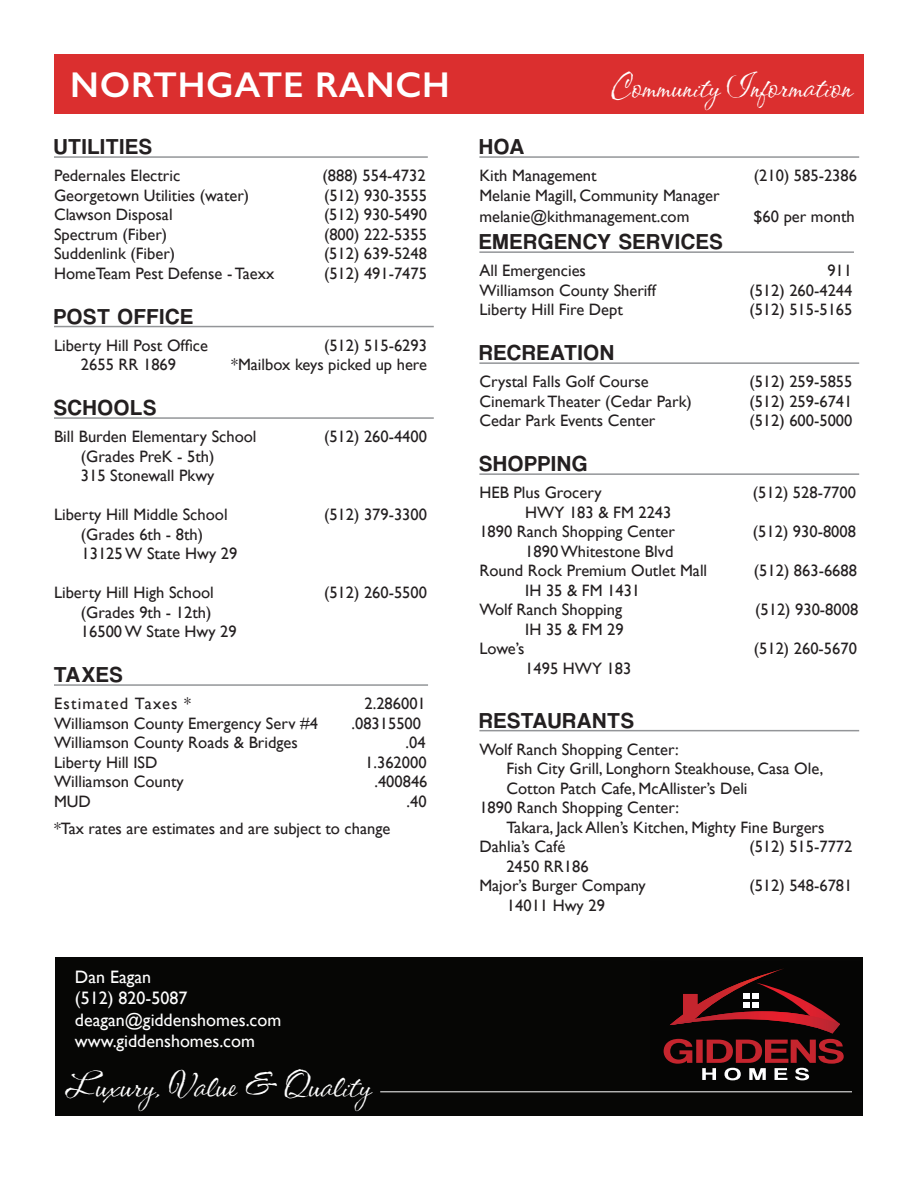
<style>
.page{position:relative;width:918px;height:1188px;background:#fff}
.page>*{position:absolute;margin:0;border:0;box-sizing:border-box;transform-origin:0 0}
.t1{font:39px "CAC Shishoni Brush";color:#fff}
.t2{font:36px "CAC Shishoni Brush";color:#fff}
.t3{font:600 36px "Gill Sans";letter-spacing:.02em;color:#fff}
.t4{font:22.5px "Coolvetica Rg";letter-spacing:.065em;color:#231f20}
.t5{font:18px "Gill Sans";color:#fff}
.t6{font:16.5px "Gill Sans";color:#231f20}
.t7{font:16.5px "Gill Sans";letter-spacing:.07em;color:#231f20}
</style>
<div class="page">
<div style="left:55px;top:958px;width:808px;height:158px;background:#060605"></div>
<div style="left:54px;top:54px;width:810px;height:59px;background:#db2f2f"></div>
<hr style="left:54px;top:156px;width:374px;height:2px;background:#939598">
<hr style="left:54px;top:326px;width:380px;height:1px;background:#939598">
<hr style="left:54px;top:417px;width:380px;height:2px;background:#939598">
<hr style="left:54px;top:684px;width:374px;height:2px;background:#939598">
<hr style="left:479px;top:156px;width:380px;height:2px;background:#939598">
<hr style="left:479px;top:251px;width:375px;height:2px;background:#939598">
<hr style="left:479px;top:362px;width:380px;height:2px;background:#939598">
<hr style="left:479px;top:473px;width:380px;height:2px;background:#939598">
<hr style="left:479px;top:730px;width:380px;height:1px;background:#939598">
<svg style="left:664px;top:968px;width:180px;height:112px"></svg>
<hr style="left:380px;top:1091px;width:472px;height:1px;background:#fff">
<p class="t3" style="left:70px;top:63px;width:381px">NORTHGATE RANCH</p>
<p class="t2" style="left:611px;top:65px;width:243px">Community Information</p>
<p class="t4" style="left:54px;top:133px;width:99px">UTILITIES</p>
<p class="t6" style="left:54px;top:166px;width:128px">Pedernales Electric</p>
<p class="t6" style="left:323px;top:166px;width:105px">(888) 554-4732</p>
<p class="t6" style="left:54px;top:185px;width:197px">Georgetown Utilities (water)</p>
<p class="t6" style="left:324px;top:185px;width:105px">(512) 930-3555</p>
<p class="t6" style="left:54px;top:205px;width:120px">Clawson Disposal</p>
<p class="t6" style="left:324px;top:205px;width:105px">(512) 930-5490</p>
<p class="t6" style="left:54px;top:224px;width:115px">Spectrum (Fiber)</p>
<p class="t6" style="left:324px;top:224px;width:105px">(800) 222-5355</p>
<p class="t6" style="left:54px;top:244px;width:123px">Suddenlink (Fiber)</p>
<p class="t6" style="left:324px;top:244px;width:105px">(512) 639-5248</p>
<p class="t6" style="left:54px;top:263px;width:222px">HomeTeam Pest Defense - Taexx</p>
<p class="t6" style="left:324px;top:263px;width:105px">(512) 491-7475</p>
<p class="t4" style="left:54px;top:303px;width:140px">POST OFFICE</p>
<p class="t6" style="left:54px;top:335px;width:156px">Liberty Hill Post Office</p>
<p class="t6" style="left:324px;top:335px;width:105px">(512) 515-6293</p>
<p class="t6" style="left:81px;top:355px;width:97px">2655 RR 1869</p>
<p class="t6" style="left:231px;top:355px;width:197px">*Mailbox keys picked up here</p>
<p class="t4" style="left:54px;top:394px;width:103px">SCHOOLS</p>
<p class="t6" style="left:54px;top:427px;width:204px">Bill Burden Elementary School</p>
<p class="t6" style="left:324px;top:427px;width:105px">(512) 260-4400</p>
<p class="t6" style="left:81px;top:446px;width:135px">(Grades PreK - 5th)</p>
<p class="t6" style="left:81px;top:466px;width:135px">315 Stonewall Pkwy</p>
<p class="t6" style="left:54px;top:505px;width:175px">Liberty Hill Middle School</p>
<p class="t6" style="left:324px;top:505px;width:105px">(512) 379-3300</p>
<p class="t6" style="left:81px;top:524px;width:124px">(Grades 6th - 8th)</p>
<p class="t6" style="left:82px;top:544px;width:157px">13125 W State Hwy 29</p>
<p class="t6" style="left:54px;top:583px;width:161px">Liberty Hill High School</p>
<p class="t6" style="left:324px;top:583px;width:105px">(512) 260-5500</p>
<p class="t6" style="left:81px;top:602px;width:132px">(Grades 9th - 12th)</p>
<p class="t6" style="left:81px;top:622px;width:157px">16500 W State Hwy 29</p>
<p class="t4" style="left:54px;top:661px;width:70px">TAXES</p>
<p class="t7" style="left:54px;top:694px;width:139px">Estimated Taxes *</p>
<p class="t6" style="left:365px;top:694px;width:63px">2.286001</p>
<p class="t6" style="left:54px;top:713px;width:266px">Williamson County Emergency Serv #4</p>
<p class="t6" style="left:352px;top:713px;width:71px">.08315500</p>
<p class="t6" style="left:54px;top:733px;width:245px">Williamson County Roads &amp; Bridges</p>
<p class="t6" style="left:406px;top:733px;width:22px">.04</p>
<p class="t6" style="left:54px;top:752px;width:105px">Liberty Hill ISD</p>
<p class="t6" style="left:365px;top:752px;width:63px">1.362000</p>
<p class="t6" style="left:54px;top:772px;width:131px">Williamson County</p>
<p class="t6" style="left:374px;top:772px;width:55px">.400846</p>
<p class="t6" style="left:54px;top:791px;width:38px">MUD</p>
<p class="t6" style="left:407px;top:791px;width:22px">.40</p>
<p class="t6" style="left:54px;top:818px;width:338px">*Tax rates are estimates and are subject to change</p>
<p class="t4" style="left:479px;top:133px;width:46px">HOA</p>
<p class="t6" style="left:479px;top:166px;width:119px">Kith Management</p>
<p class="t6" style="left:754px;top:166px;width:105px">(210) 585-2386</p>
<p class="t6" style="left:479px;top:185px;width:242px">Melanie Magill, Community Manager</p>
<p class="t6" style="left:479px;top:207px;width:212px">melanie@kithmanagement.com</p>
<p class="t6" style="left:754px;top:207px;width:103px">$60 per month</p>
<p class="t4" style="left:479px;top:228px;width:244px">EMERGENCY SERVICES</p>
<p class="t6" style="left:479px;top:261px;width:108px">All Emergencies</p>
<p class="t6" style="left:827px;top:261px;width:26px">911</p>
<p class="t6" style="left:479px;top:280px;width:178px">Williamson County Sheriff</p>
<p class="t6" style="left:749px;top:280px;width:105px">(512) 260-4244</p>
<p class="t6" style="left:479px;top:300px;width:145px">Liberty Hill Fire Dept</p>
<p class="t6" style="left:749px;top:300px;width:105px">(512) 515-5165</p>
<p class="t4" style="left:479px;top:339px;width:136px">RECREATION</p>
<p class="t6" style="left:479px;top:372px;width:171px">Crystal Falls Golf Course</p>
<p class="t6" style="left:749px;top:372px;width:105px">(512) 259-5855</p>
<p class="t6" style="left:479px;top:391px;width:214px">Cinemark Theater (Cedar Park)</p>
<p class="t6" style="left:749px;top:391px;width:105px">(512) 259-6741</p>
<p class="t6" style="left:479px;top:411px;width:178px">Cedar Park Events Center</p>
<p class="t6" style="left:749px;top:411px;width:105px">(512) 600-5000</p>
<p class="t4" style="left:479px;top:450px;width:109px">SHOPPING</p>
<p class="t6" style="left:479px;top:483px;width:124px">HEB Plus Grocery</p>
<p class="t6" style="left:753px;top:483px;width:105px">(512) 528-7700</p>
<p class="t6" style="left:525px;top:502px;width:148px">HWY 183 &amp; FM 2243</p>
<p class="t6" style="left:479px;top:522px;width:197px">1890 Ranch Shopping Center</p>
<p class="t6" style="left:753px;top:522px;width:105px">(512) 930-8008</p>
<p class="t6" style="left:525px;top:541px;width:150px">1890 Whitestone Blvd</p>
<p class="t6" style="left:479px;top:561px;width:229px">Round Rock Premium Outlet Mall</p>
<p class="t6" style="left:754px;top:561px;width:105px">(512) 863-6688</p>
<p class="t6" style="left:525px;top:580px;width:116px">IH 35 &amp; FM 1431</p>
<p class="t6" style="left:479px;top:600px;width:144px">Wolf Ranch Shopping</p>
<p class="t6" style="left:755px;top:600px;width:105px">(512) 930-8008</p>
<p class="t6" style="left:525px;top:619px;width:100px">IH 35 &amp; FM 29</p>
<p class="t6" style="left:479px;top:639px;width:47px">Lowe’s</p>
<p class="t6" style="left:754px;top:639px;width:105px">(512) 260-5670</p>
<p class="t6" style="left:525px;top:658px;width:108px">1495 HWY 183</p>
<p class="t4" style="left:479px;top:707px;width:156px">RESTAURANTS</p>
<p class="t6" style="left:479px;top:739px;width:201px">Wolf Ranch Shopping Center:</p>
<p class="t6" style="left:506px;top:759px;width:318px">Fish City Grill, Longhorn Steakhouse, Casa Ole,</p>
<p class="t6" style="left:506px;top:778px;width:243px">Cotton Patch Cafe, McAllister’s Deli</p>
<p class="t6" style="left:479px;top:798px;width:201px">1890 Ranch Shopping Center:</p>
<p class="t6" style="left:506px;top:817px;width:320px">Takara, Jack Allen’s Kitchen, Mighty Fine Burgers</p>
<p class="t6" style="left:479px;top:837px;width:87px">Dahlia’s Café</p>
<p class="t6" style="left:749px;top:837px;width:105px">(512) 515-7772</p>
<p class="t6" style="left:506px;top:856px;width:84px">2450 RR186</p>
<p class="t6" style="left:479px;top:876px;width:168px">Major’s Burger Company</p>
<p class="t6" style="left:749px;top:876px;width:105px">(512) 548-6781</p>
<p class="t6" style="left:507px;top:895px;width:100px">14011 Hwy 29</p>
<p class="t5" style="left:75px;top:966px;width:78px">Dan Eagan</p>
<p class="t5" style="left:75px;top:988px;width:114px">(512) 820-5087</p>
<p class="t5" style="left:75px;top:1009px;width:208px">deagan@giddenshomes.com</p>
<p class="t5" style="left:75px;top:1031px;width:182px">www.giddenshomes.com</p>
<p class="t1" style="left:64px;top:1062px;width:308px">Luxury, Value &amp; Quality</p>
</div>
